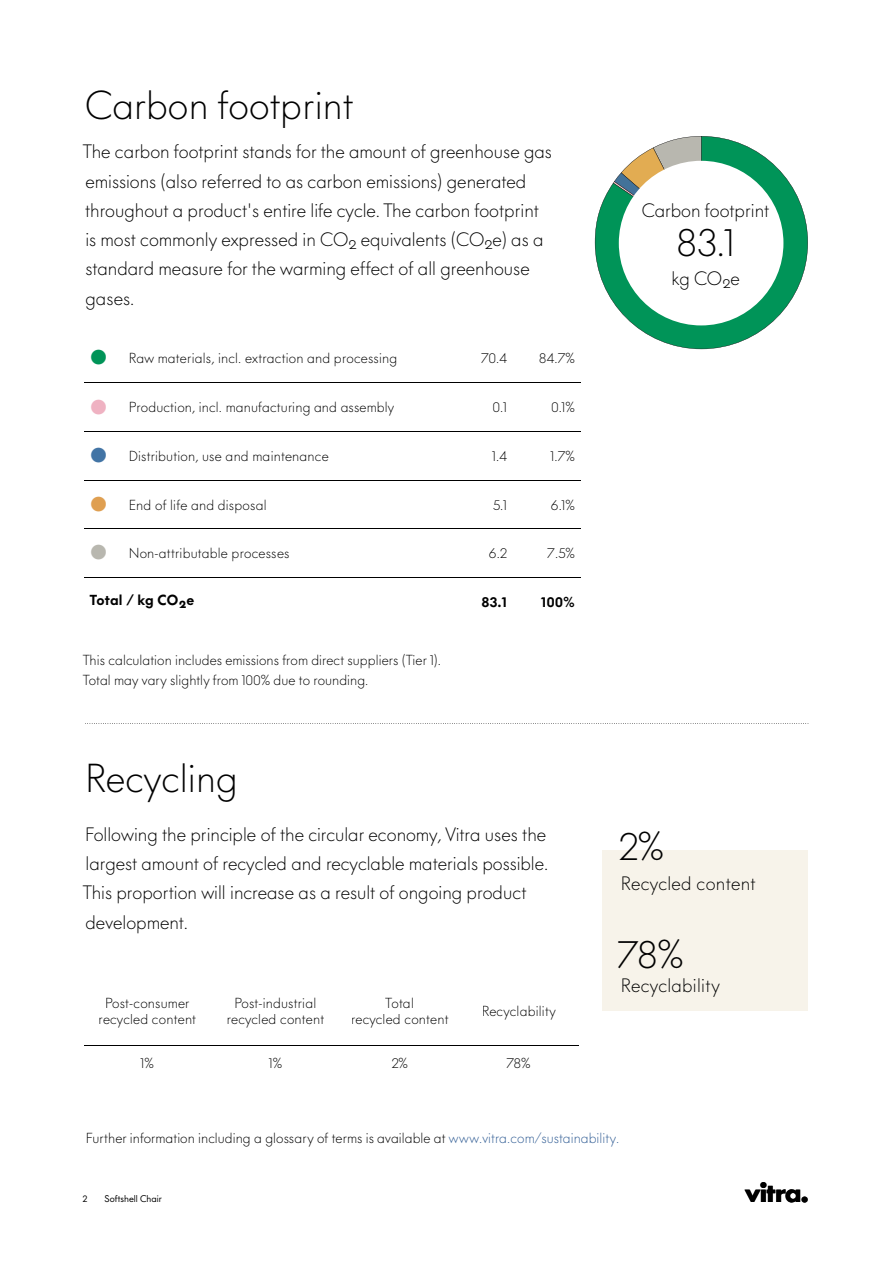
<style>
.page{position:relative;width:893px;height:1263px;background:#fff}
.page>*{position:absolute;margin:0;border:0;box-sizing:border-box;transform-origin:0 0}
.t1{font:300 37.5px "V Futura";letter-spacing:.005em;color:#000}
.t2{font:700 24px "V Futura";color:#000}
.t3{font:300 18px/29.2px "V Futura";color:#000}
.t4{font:300 13.5px/16.5px "V Futura";letter-spacing:.015em;color:#000;text-align:center}
.t5{font:800 13.5px "V Futura";letter-spacing:.015em;color:#000}
.t6{font:9px "V Futura";color:#000}
.s1{font-size:18px;color:#009458}
.s2{font-size:18px;color:#efb2c2}
.s3{font-size:18px;color:#4274a5}
.s4{font-size:18px;color:#df9f51}
.s5{font-size:18px;color:#b8b7af}
.s6{color:#325e95}
</style>
<div class="page">
<svg style="left:85px;top:723px;width:723px;height:1px"></svg>
<div style="left:602px;top:850px;width:206px;height:161px;background:#f7f3ea"></div>
<svg style="left:595px;top:136px;width:213px;height:213px"></svg>
<div style="left:619px;top:161px;width:164px;height:164px;background:#fff;border-radius:50%"></div>
<hr style="left:84px;top:1045px;width:127px;height:1px;background:#000">
<hr style="left:211px;top:1045px;width:129px;height:1px;background:#000">
<hr style="left:340px;top:1045px;width:119px;height:1px;background:#000">
<hr style="left:459px;top:1045px;width:119px;height:1px;background:#000">
<hr style="left:84px;top:382px;width:39px;height:1px;background:#000">
<hr style="left:123px;top:382px;width:332px;height:1px;background:#000">
<hr style="left:455px;top:382px;width:58px;height:1px;background:#000">
<hr style="left:513px;top:382px;width:68px;height:1px;background:#000">
<hr style="left:84px;top:431px;width:39px;height:1px;background:#000">
<hr style="left:123px;top:431px;width:332px;height:1px;background:#000">
<hr style="left:455px;top:431px;width:58px;height:1px;background:#000">
<hr style="left:513px;top:431px;width:68px;height:1px;background:#000">
<hr style="left:84px;top:480px;width:39px;height:1px;background:#000">
<hr style="left:123px;top:480px;width:332px;height:1px;background:#000">
<hr style="left:455px;top:480px;width:58px;height:1px;background:#000">
<hr style="left:513px;top:480px;width:68px;height:1px;background:#000">
<hr style="left:84px;top:529px;width:39px;height:1px;background:#000">
<hr style="left:123px;top:529px;width:332px;height:1px;background:#000">
<hr style="left:455px;top:529px;width:58px;height:1px;background:#000">
<hr style="left:513px;top:529px;width:68px;height:1px;background:#000">
<hr style="left:84px;top:577px;width:39px;height:1px;background:#000">
<hr style="left:123px;top:577px;width:332px;height:1px;background:#000">
<hr style="left:455px;top:577px;width:58px;height:1px;background:#000">
<hr style="left:513px;top:577px;width:68px;height:1px;background:#000">
<h1 class="t1" style="left:85px;top:83px;width:270px">Carbon footprint</h1>
<p class="t3" style="left:83px;top:137px;width:470px">The carbon footprint stands for the amount of greenhouse gas emissions (also referred to as carbon emissions) generated throughout a product's entire life cycle. The carbon footprint is most commonly expressed in CO2 equivalents (CO2e) as a standard measure for the warming effect of all greenhouse gases.</p>
<p class="t4" style="left:90px;top:350px;width:309px"><span class="s1">◊</span> Raw materials, incl. extraction and processing</p>
<p class="t4" style="left:481px;top:350px;width:27px">70.4</p>
<p class="t4" style="left:539px;top:350px;width:37px">84.7%</p>
<p class="t4" style="left:90px;top:399px;width:306px"><span class="s2">◊</span> Production, incl. manufacturing and assembly</p>
<p class="t4" style="left:493px;top:399px;width:15px">0.1</p>
<p class="t4" style="left:551px;top:399px;width:25px">0.1%</p>
<p class="t4" style="left:90px;top:448px;width:240px"><span class="s3">◊</span> Distribution, use and maintenance</p>
<p class="t4" style="left:492px;top:448px;width:16px">1.4</p>
<p class="t4" style="left:550px;top:448px;width:26px">1.7%</p>
<p class="t4" style="left:90px;top:497px;width:178px"><span class="s4">◊</span> End of life and disposal</p>
<p class="t4" style="left:493px;top:497px;width:15px">5.1</p>
<p class="t4" style="left:551px;top:497px;width:26px">6.1%</p>
<p class="t4" style="left:90px;top:545px;width:201px"><span class="s5">◊</span> Non-attributable processes</p>
<p class="t4" style="left:489px;top:545px;width:20px">6.2</p>
<p class="t4" style="left:547px;top:545px;width:29px">7.5%</p>
<p class="t5" style="left:90px;top:591px;width:106px">Total / kg CO2e</p>
<p class="t5" style="left:481px;top:593px;width:27px">83.1</p>
<p class="t5" style="left:541px;top:593px;width:35px">100%</p>
<p class="t4" style="left:83px;top:651px;width:359px;line-height:19.5px;text-align:left">This calculation includes emissions from direct suppliers (Tier 1).<br>Total may vary slightly from 100% due to rounding.</p>
<h1 class="t1" style="left:85px;top:756px;width:154px">Recycling</h1>
<h3 class="t3" style="left:83px;top:820px;width:467px">Following the principle of the circular economy, Vitra uses the largest amount of recycled and recyclable materials possible.<br>This proportion will increase as a result of ongoing product development.</h3>
<p class="t4" style="left:99px;top:995px;width:99px">Post-consumer recycled content</p>
<p class="t4" style="left:227px;top:995px;width:99px">Post-industrial recycled content</p>
<p class="t4" style="left:351px;top:995px;width:99px">Total<br>recycled content</p>
<p class="t4" style="left:482px;top:1003px;width:75px">Recyclability</p>
<p class="t4" style="left:141px;top:1055px;width:15px">1%</p>
<p class="t4" style="left:269px;top:1055px;width:15px">1%</p>
<p class="t4" style="left:391px;top:1055px;width:18px">2%</p>
<p class="t4" style="left:507px;top:1055px;width:25px">78%</p>
<h3 class="t3" style="left:642px;top:196px;width:129px">Carbon footprint</h3>
<h1 class="t1" style="left:677px;top:219px;width:59px">83.1</h1>
<h3 class="t3" style="left:671px;top:264px;width:70px">kg CO2e</h3>
<h1 class="t1" style="left:618px;top:824px;width:47px">2%</h1>
<h3 class="t3" style="left:621px;top:869px;width:136px">Recycled content</h3>
<h1 class="t1" style="left:618px;top:931px;width:67px">78%</h1>
<h3 class="t3" style="left:621px;top:971px;width:100px">Recyclability</h3>
<p class="t4" style="left:86px;top:1130px;width:535px">Further information including a glossary of terms is available at <span class="s6">www.vitra.com/sustainability.</span></p>
<p class="t6" style="left:82px;top:1193px;width:6px">2</p>
<p class="t6" style="left:105px;top:1193px;width:59px">Softshell Chair</p>
<h2 class="t2" style="left:745px;top:1177px;width:64px">v</h2>
</div>
